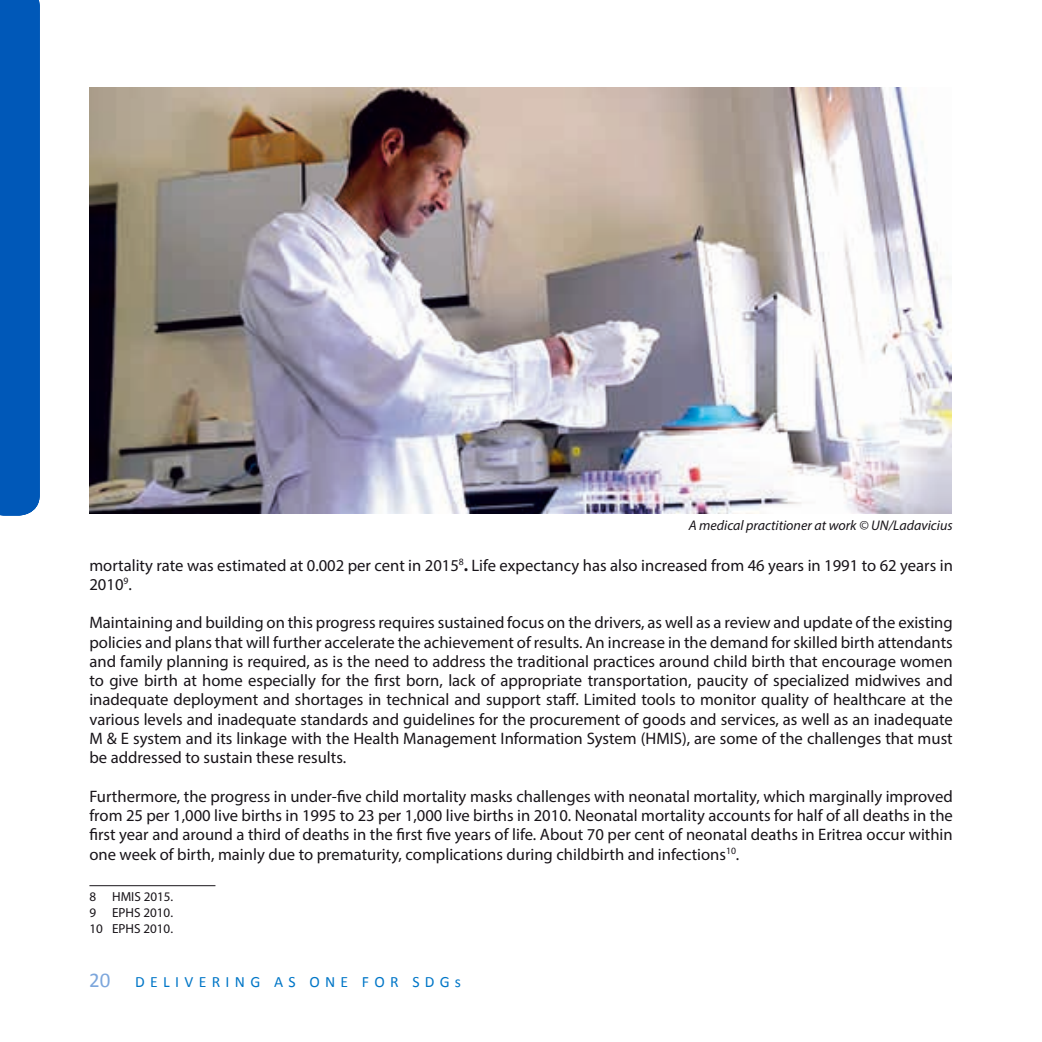
<style>
.page{position:relative;width:1042px;height:1042px;background:#fff}
.page>*{position:absolute;margin:0;border:0;box-sizing:border-box;transform-origin:0 0}
.t1{font:16.62px/19.2px "Myriad Pro";color:#181419;text-align:justify}
.t2{font:15.75px "Calibri";letter-spacing:.34em;color:#0076c7}
.t3{font:italic 14px "Myriad Pro";color:#181419}
.t4{font:13.12px/15.8px "Myriad Pro";color:#181419;text-align:justify}
.s1{font-weight:700}
.s2{font-size:21px;color:#7ca6dc}
</style>
<div class="page">
<div style="left:0;top:0;width:40px;height:515px;background:#0058b8"></div>
<img style="left:89px;top:87px;width:862px;height:426px">
<hr style="left:89px;top:885px;width:126px;height:1px;background:#181419">
<p class="t3" style="left:689px;top:517px;width:265px">A medical practitioner at work © UN/Ladavicius</p>
<p class="t1" style="left:89px;top:555px;width:865px">mortality rate was estimated at 0.002 per cent in 2015<sup>8</sup><span class="s1">.</span> Life expectancy has also increased from 46 years in 1991 to 62 years in<br>2010<sup>9</sup>.</p>
<p class="t1" style="left:89px;top:613px;width:865px">Maintaining and building on this progress requires sustained focus on the drivers, as well as a review and update of the existing policies and plans that will further accelerate the achievement of results. An increase in the demand for skilled birth attendants and family planning is required, as is the need to address the traditional practices around child birth that encourage women to give birth at home especially for the first born, lack of appropriate transportation, paucity of specialized midwives and inadequate deployment and shortages in technical and support staff. Limited tools to monitor quality of healthcare at the various levels and inadequate standards and guidelines for the procurement of goods and services, as well as an inadequate M &amp; E system and its linkage with the Health Management Information System (HMIS), are some of the challenges that must be addressed to sustain these results.</p>
<p class="t1" style="left:89px;top:786px;width:865px">Furthermore, the progress in under-five child mortality masks challenges with neonatal mortality, which marginally improved from 25 per 1,000 live births in 1995 to 23 per 1,000 live births in 2010. Neonatal mortality accounts for half of all deaths in the first year and around a third of deaths in the first five years of life. About 70 per cent of neonatal deaths in Eritrea occur within one week of birth, mainly due to prematurity, complications during childbirth and infections<sup>10</sup>.</p>
<p class="t4" style="left:89px;top:889px;width:85px">8 HMIS 2015.<br>9 EPHS 2010.<br>10 EPHS 2010.</p>
<p class="t2" style="left:89px;top:972px;width:373px"><span class="s2">20</span> DELIVERING AS ONE FOR SDGs</p>
</div>
